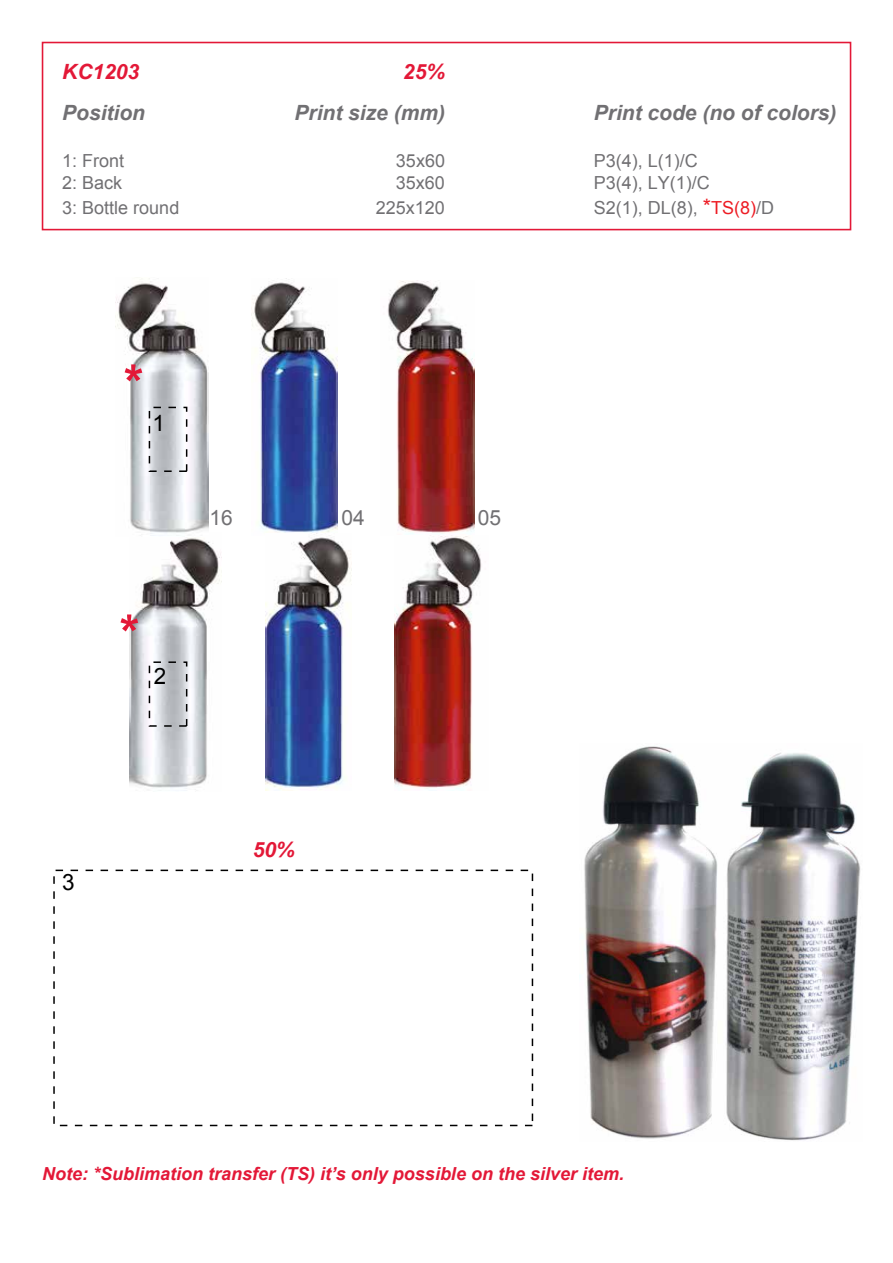
<style>
.page{position:relative;width:893px;height:1263px;background:#fff}
.page>*{position:absolute;margin:0;border:0;box-sizing:border-box;transform-origin:0 0}
.t1{font:22.5px "Arial";color:#000}
.t2{font:italic 700 21px "Arial";color:#717073}
.t3{font:italic 700 21px "Arial";color:#e31837}
.t4{font:21px "Arial";color:#717073}
.t5{font:18px "Arial";color:#717073}
.t6{font:italic 700 18px "Arial";color:#e31837}
.s1{font-size:21.3px;color:#ed1c24}
.s2{color:#ed1c24}
</style>
<div class="page">
<div style="left:42px;top:42px;width:809px;height:188px;border:2px solid #e31837"></div>
<img style="left:129px;top:537px;width:93px;height:254px">
<img style="left:116px;top:278px;width:92px;height:258px">
<div style="left:149px;top:407px;width:38px;height:65px;border:2px dashed #000"></div>
<div style="left:149px;top:661px;width:38px;height:66px;border:2px dashed #000"></div>
<img style="left:252px;top:282px;width:86px;height:252px">
<img style="left:387px;top:281px;width:88px;height:253px">
<img style="left:265px;top:537px;width:86px;height:253px">
<img style="left:394px;top:536px;width:88px;height:253px">
<div style="left:53px;top:870px;width:480px;height:256px;border:2px dashed #000"></div>
<img style="left:579px;top:746px;width:282px;height:395px">
<svg style="left:125px;top:364px;width:17px;height:17px"></svg>
<svg style="left:120px;top:614px;width:18px;height:18px"></svg>
<p class="t3" style="left:62px;top:57px;width:79px">KC1203</p>
<p class="t3" style="left:403px;top:57px;width:44px">25%</p>
<p class="t2" style="left:62px;top:99px;width:84px">Position</p>
<p class="t2" style="left:294px;top:99px;width:152px">Print size (mm)</p>
<p class="t2" style="left:594px;top:99px;width:244px">Print code (no of colors)</p>
<p class="t5" style="left:62px;top:149px;width:64px">1: Front</p>
<p class="t5" style="left:396px;top:149px;width:51px">35x60</p>
<p class="t5" style="left:594px;top:149px;width:106px">P3(4), L(1)/C</p>
<p class="t5" style="left:62px;top:171px;width:62px">2: Back</p>
<p class="t5" style="left:396px;top:171px;width:51px">35x60</p>
<p class="t5" style="left:594px;top:171px;width:118px">P3(4), LY(1)/C</p>
<p class="t5" style="left:62px;top:196px;width:119px">3: Bottle round</p>
<p class="t5" style="left:376px;top:196px;width:71px">225x120</p>
<p class="t5" style="left:594px;top:196px;width:182px">S2(1), DL(8), <span class="s1">*</span><span class="s2">TS(8)</span>/D</p>
<p class="t1" style="left:62px;top:867px;width:14px">3</p>
<p class="t1" style="left:152px;top:408px;width:14px">1</p>
<p class="t4" style="left:209px;top:504px;width:25px">16</p>
<p class="t4" style="left:341px;top:504px;width:25px">04</p>
<p class="t4" style="left:478px;top:504px;width:25px">05</p>
<p class="t1" style="left:154px;top:662px;width:14px">2</p>
<p class="t3" style="left:253px;top:836px;width:44px">50%</p>
<p class="t6" style="left:42px;top:1161px;width:583px">Note: *Sublimation transfer (TS) it’s only possible on the silver item.</p>
</div>
